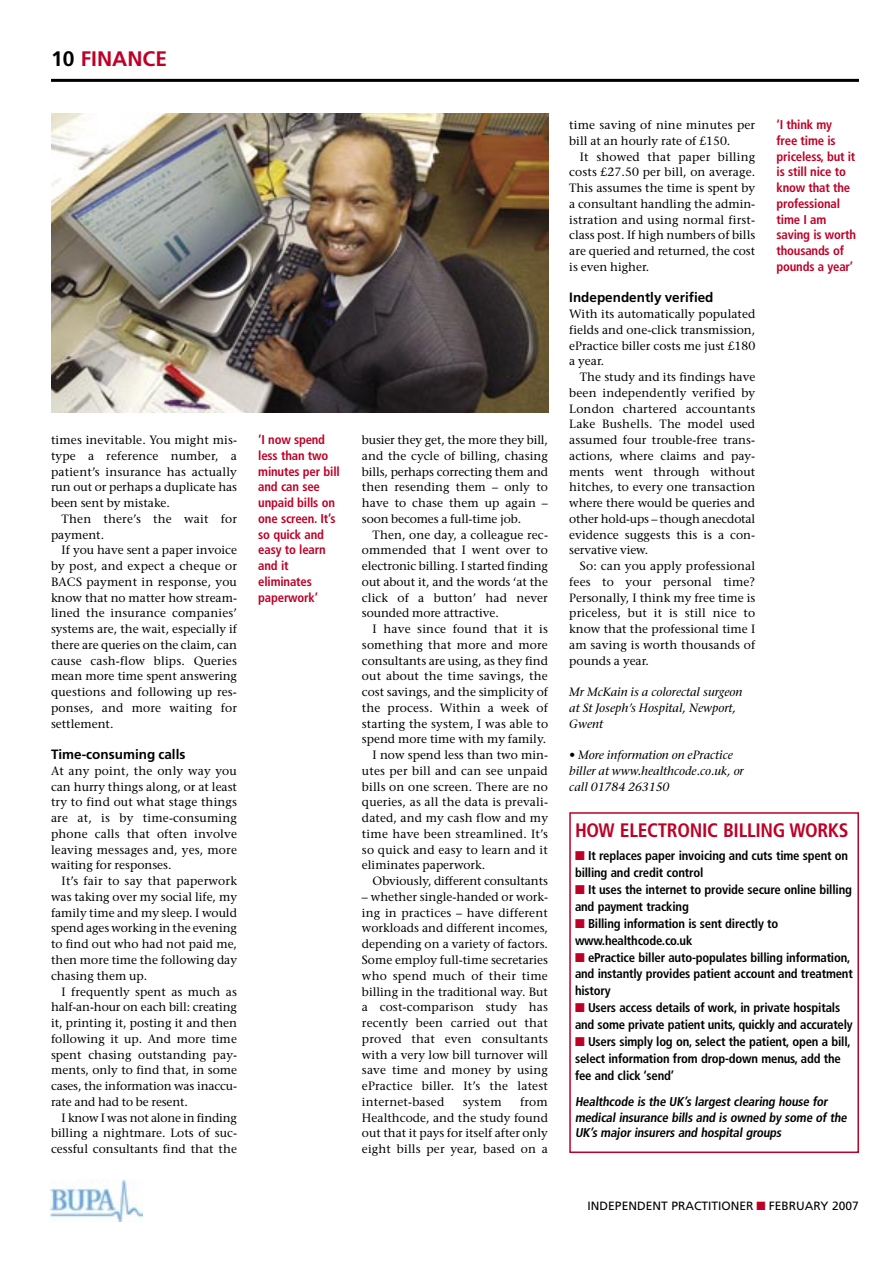
<style>
.page{position:relative;width:893px;height:1263px;background:#fff}
.page>*{position:absolute;margin:0;border:0;box-sizing:border-box;transform-origin:0 0}
.t1{font:700 21px "Frutiger";color:#be0027}
.key_points_head{font:700 condensed 19.5px "Frutiger";letter-spacing:-.015em;color:#be0027}
.news_body{font:700 13.5px "Frutiger";color:#000}
.key_points_body{font:700 condensed 12.75px/16.8px "Frutiger";letter-spacing:-.015em;color:#000}
.pull_quote{font:700 condensed 12.75px/15.8px "Frutiger";letter-spacing:-.015em;color:#be0027}
.news_body-2{font:12px/15.8px "Stone Serif";color:#000;text-align:justify}
.news_body_1{font:12px/15.8px "Stone Serif";color:#000;text-align:justify}
.news_body-3{font:italic 12px/15.8px "Stone Serif";color:#000}
.news_body_1-2{font:italic 12px/15.8px "Stone Serif";color:#000}
.t2{font:12px "Frutiger";color:#000}
.s1{color:#000}
</style>
<div class="page">
<hr style="left:51px;top:79px;width:808px;height:3px;background:#000">
<img style="left:50px;top:1180px;width:93px;height:42px">
<div style="left:569px;top:812px;width:290px;height:341px;border:2px solid #be0027"></div>
<img style="left:51px;top:113px;width:497px;height:300px">
<p class="t1" style="left:51px;top:46px;width:118px"><span class="s1">10</span> FINANCE</p>
<p class="news_body-2" style="left:51px;top:432px;width:188px">times inevitable. You might mis&shy;type a reference number, a patient’s insurance has actually run out or perhaps a duplicate has been sent by mistake.</p>
<p class="news_body-2" style="left:51px;top:511px;width:187px;text-indent:11px">Then there’s the wait for payment.</p>
<p class="news_body-2" style="left:51px;top:542px;width:188px;text-indent:11px">If you have sent a paper invoice by post, and expect a cheque or BACS payment in response, you know that no matter how stream&shy;lined the insurance companies’ systems are, the wait, especially if there are queries on the claim, can cause cash-flow blips. Queries mean more time spent answering questions and following up res&shy;ponses, and more waiting for settlement.</p>
<p class="news_body" style="left:51px;top:746px;width:136px">Time-consuming calls</p>
<p class="news_body-2" style="left:51px;top:763px;width:188px">At any point, the only way you can hurry things along, or at least try to find out what stage things are at, is by time-consuming phone calls that often involve leaving messages and, yes, more waiting for responses.</p>
<p class="news_body-2" style="left:51px;top:873px;width:188px;text-indent:11px">It’s fair to say that paperwork was taking over my social life, my family time and my sleep. I would spend ages working in the evening to find out who had not paid me, then more time the following day chasing them up.</p>
<p class="news_body-2" style="left:51px;top:983px;width:188px;text-indent:11px">I frequently spent as much as half-an-hour on each bill: creating it, printing it, posting it and then following it up. And more time spent chasing outstanding pay&shy;ments, only to find that, in some cases, the information was inaccu&shy;rate and had to be resent.</p>
<p class="news_body-2" style="left:51px;top:1109px;width:188px;text-indent:11px">I know I was not alone in finding billing a nightmare. Lots of suc&shy;cessful consultants find that the</p>
<p class="pull_quote" style="left:258px;top:432px;width:83px">‘I now spend less than two minutes per bill and can see unpaid bills on one screen. It’s so quick and easy to learn and it eliminates paperwork’</p>
<p class="news_body-2" style="left:362px;top:432px;width:188px">busier they get, the more they bill, and the cycle of billing, chasing bills, perhaps correcting them and then resending them – only to have to chase them up again – soon becomes a full-time job.</p>
<p class="news_body-2" style="left:362px;top:527px;width:188px;text-indent:11px">Then, one day, a colleague rec&shy;ommended that I went over to electronic billing. I started finding out about it, and the words ‘at the click of a button’ had never sounded more attractive.</p>
<p class="news_body-2" style="left:362px;top:621px;width:188px;text-indent:11px">I have since found that it is something that more and more consultants are using, as they find out about the time savings, the cost savings, and the simplicity of the process. Within a week of starting the system, I was able to spend more time with my family.</p>
<p class="news_body-2" style="left:362px;top:747px;width:188px;text-indent:11px">I now spend less than two min&shy;utes per bill and can see unpaid bills on one screen. There are no queries, as all the data is prevali&shy;dated, and my cash flow and my time have been streamlined. It’s so quick and easy to learn and it eliminates paperwork.</p>
<p class="news_body-2" style="left:373px;top:873px;width:177px">Obviously, different consultants</p>
<p class="news_body-2" style="left:362px;top:889px;width:188px">– whether single-handed or work&shy;ing in practices – have different workloads and different incomes, depending on a variety of factors.<br>Some employ full-time secretaries who spend much of their time billing in the traditional way. But a cost-comparison study has recently been carried out that proved that even consultants with a very low bill turnover will save time and money by using ePractice biller. It’s the latest internet-based</p>
<p class="news_body-2" style="left:362px;top:1094px;width:187px;text-indent:158px">from Healthcode, and the study found out that it pays for itself after only eight bills per year, based on a</p>
<p class="news_body-2" style="left:463px;top:1094px;width:41px">system</p>
<p class="news_body-2" style="left:569px;top:117px;width:187px">time saving of nine minutes per bill at an hourly rate of £150.</p>
<p class="news_body-2" style="left:569px;top:149px;width:188px;text-indent:11px">It showed that paper billing costs £27.50 per bill, on average.<br>This assumes the time is spent by a consultant handling the admin&shy;istration and using normal first&shy;class post. If high numbers of bills are queried and returned, the cost is even higher.</p>
<p class="news_body" style="left:569px;top:290px;width:146px">Independently verified</p>
<p class="news_body_1" style="left:569px;top:306px;width:188px">With its automatically populated fields and one-click transmission, ePractice biller costs me just £180 a year.</p>
<p class="news_body-2" style="left:569px;top:369px;width:188px;text-indent:11px">The study and its findings have been independently verified by London chartered accountants Lake Bushells. The model used assumed four trouble-free trans&shy;actions, where claims and pay&shy;ments went through without hitches, to every one transaction where there would be queries and other hold-ups – though anecdotal evidence suggests this is a con&shy;servative view.</p>
<p class="news_body-2" style="left:569px;top:558px;width:188px;text-indent:11px">So: can you apply professional fees to your personal time?<br>Personally, I think my free time is priceless, but it is still nice to know that the professional time I am saving is worth thousands of pounds a year.</p>
<p class="news_body_1-2" style="left:569px;top:684px;width:175px">Mr McKain is a colorectal surgeon at St Joseph’s Hospital, Newport,<br>Gwent</p>
<p class="news_body-3" style="left:569px;top:747px;width:176px">• More information on ePractice biller at www.healthcode.co.uk, or call 01784 263150</p>
<p class="pull_quote" style="left:777px;top:117px;width:81px">‘I think my<br>free time is priceless, but it is still nice to know that the professional time I am saving is worth thousands of pounds a year’</p>
<p class="key_points_head" style="left:575px;top:819px;width:275px">HOW ELECTRONIC BILLING WORKS</p>
<p class="key_points_body" style="left:575px;top:847px;width:275px;text-indent:13px">It replaces paper invoicing and cuts time spent on billing and credit control</p>
<p class="key_points_body" style="left:575px;top:881px;width:278px;text-indent:13px">It uses the internet to provide secure online billing and payment tracking</p>
<p class="key_points_body" style="left:575px;top:915px;width:205px;text-indent:13px">Billing information is sent directly to www.healthcode.co.uk</p>
<p class="key_points_body" style="left:575px;top:949px;width:279px;text-indent:13px">ePractice biller auto-populates billing information, and instantly provides patient account and treatment history</p>
<p class="key_points_body" style="left:575px;top:999px;width:279px;text-align:center">Users access details of work, in private hospitals<br>and some private patient units, quickly and accurately</p>
<p class="key_points_body" style="left:575px;top:1033px;width:277px;text-indent:13px">Users simply log on, select the patient, open a bill, select information from drop-down menus, add the fee and click ‘send’</p>
<p class="key_points_body" style="left:575px;top:1093px;width:275px;line-height:15.8px">Healthcode is the UK’s largest clearing house for medical insurance bills and is owned by some of the<br>UK’s major insurers and hospital groups</p>
<p class="t2" style="left:588px;top:1199px;width:167px">INDEPENDENT PRACTITIONER</p>
<p class="t2" style="left:769px;top:1199px;width:92px">FEBRUARY 2007</p>
</div>
